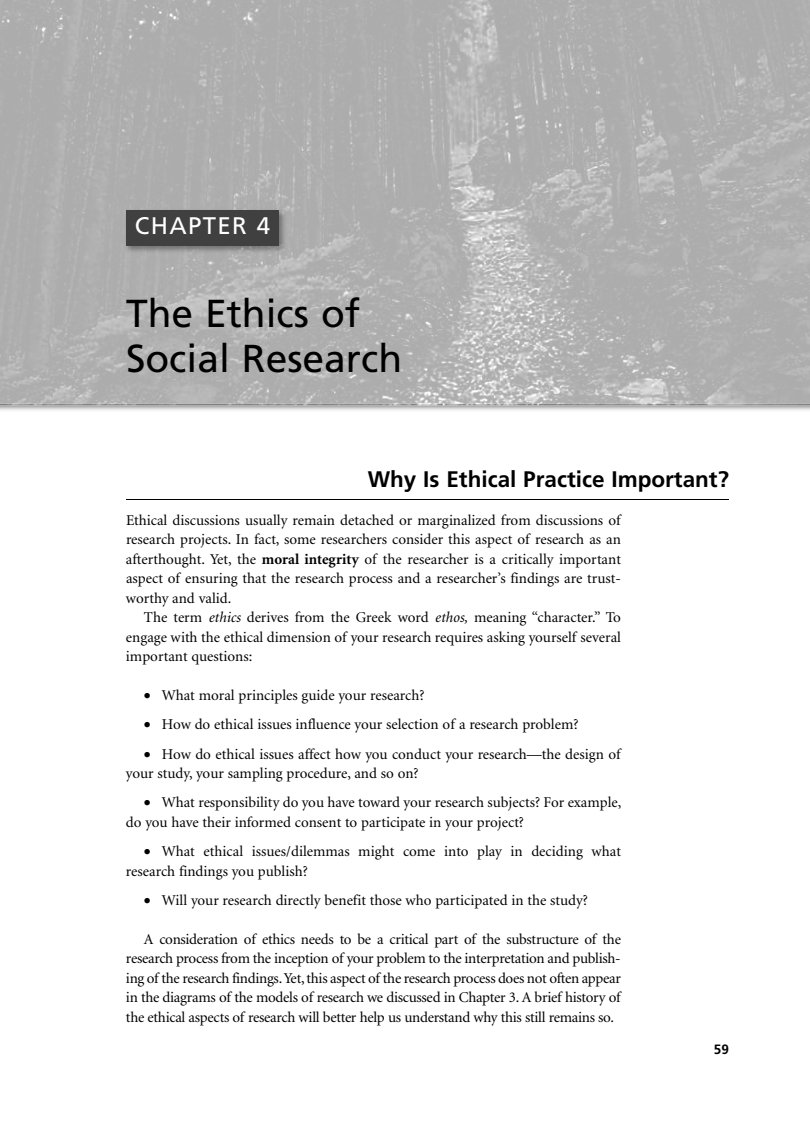
<style>
.page{position:relative;width:810px;height:1134px;background:#fff}
.page>*{position:absolute;margin:0;border:0;box-sizing:border-box;transform-origin:0 0}
.t1{font:39px/45px "Frutiger";color:#000}
.t2{font:24px "Frutiger";letter-spacing:.055em;color:#fff}
.t3{font:700 22.5px "Frutiger";color:#000}
.t4{font:15px/19.5px "Minion";color:#000}
.t5{font:700 13.5px "Frutiger";color:#000}
.s1{font-weight:700}
.s2{font-style:italic}
</style>
<div class="page">
<img style="left:0;top:0;width:810px;height:406px">
<hr style="left:126px;top:499px;width:603px;height:1px;background:#000">
<img style="left:121px;top:205px;width:169px;height:52px">
<div style="left:126px;top:210px;width:153px;height:36px;background:#404040"></div>
<p class="t2" style="left:135px;top:216px;width:137px">CHAPTER 4</p>
<p class="t1" style="left:126px;top:294px;width:278px">The Ethics of<br>Social Research</p>
<p class="t3" style="left:368px;top:470px;width:363px">Why Is Ethical Practice Important?</p>
<p class="t4" style="left:126px;top:511px;width:496px">Ethical discussions usually remain detached or marginalized from discussions of</p>
<p class="t4" style="left:126px;top:531px;width:496px">research projects. In fact, some researchers consider this aspect of research as an</p>
<p class="t4" style="left:126px;top:550px;width:497px">afterthought. Yet, the <span class="s1">moral integrity</span> of the researcher is a critically important</p>
<p class="t4" style="left:126px;top:570px;width:496px">aspect of ensuring that the research process and a researcher’s findings are trust-</p>
<p class="t4" style="left:126px;top:589px;width:107px">worthy and valid.</p>
<p class="t4" style="left:144px;top:609px;width:479px">The term <span class="s2">ethics</span> derives from the Greek word <span class="s2">ethos,</span> meaning “character.” To</p>
<p class="t4" style="left:126px;top:628px;width:497px">engage with the ethical dimension of your research requires asking yourself several</p>
<p class="t4" style="left:126px;top:648px;width:128px">important questions:</p>
<p class="t4" style="left:144px;top:687px;width:282px">• What moral principles guide your research?</p>
<p class="t4" style="left:144px;top:716px;width:436px">• How do ethical issues influence your selection of a research problem?</p>
<p class="t4" style="left:126px;top:745px;width:496px;text-indent:18px">• How do ethical issues affect how you conduct your research—the design of your study, your sampling procedure, and so on?</p>
<p class="t4" style="left:126px;top:794px;width:497px;text-indent:18px">• What responsibility do you have toward your research subjects? For example, do you have their informed consent to participate in your project?</p>
<p class="t4" style="left:126px;top:843px;width:497px;text-indent:18px">• What ethical issues/dilemmas might come into play in deciding what research findings you publish?</p>
<p class="t4" style="left:144px;top:892px;width:445px">• Will your research directly benefit those who participated in the study?</p>
<p class="t4" style="left:126px;top:931px;width:497px;text-align:justify;text-indent:18px">A consideration of ethics needs to be a critical part of the substructure of the research process from the inception of your problem to the interpretation and publish&shy;ing of the research findings.Yet,this aspect of the research process does not often appear in the diagrams of the models of research we discussed in Chapter 3. A brief history of the ethical aspects of research will better help us understand why this still remains so.</p>
<p class="t5" style="left:714px;top:1044px;width:17px">59</p>
</div>
